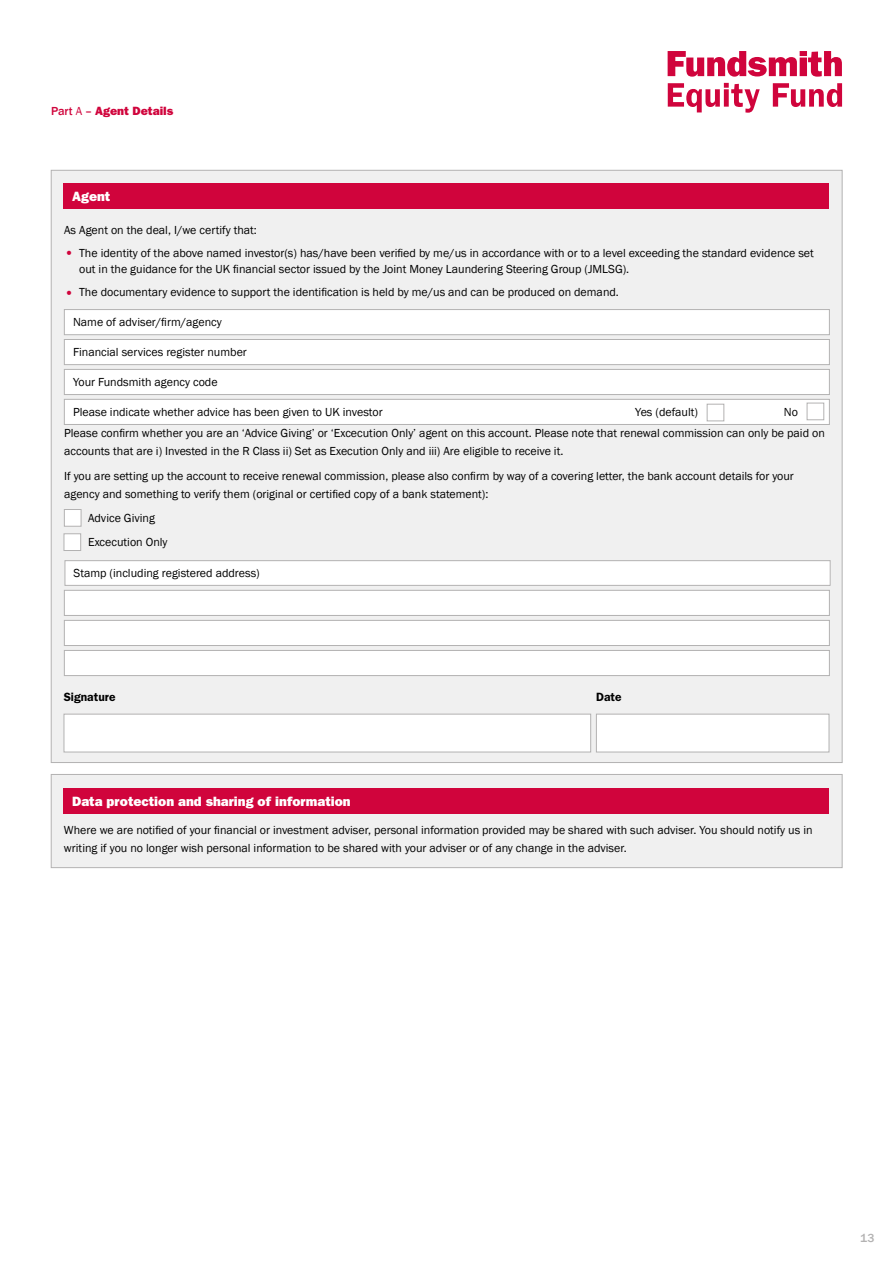
<style>
.page{position:relative;width:893px;height:1263px;background:#fff}
.page>*{position:absolute;margin:0;border:0;box-sizing:border-box;transform-origin:0 0}
.t1{font:800 13.5px "Franklin Gothic";color:#fff}
.t2{font:12px/18px "Franklin Gothic";color:#000}
.t3{font:800 12px "Franklin Gothic";color:#d0043c}
.t4{font:600 12px "Franklin Gothic";color:#000}
.t5{font:500 12px "Franklin Gothic";color:#b3b2b2}
.s1{font-weight:500}
.s2{font-weight:400}
.s3{font-size:15px;color:#d0043c}
</style>
<div class="page">
<svg style="left:668px;top:51px;width:174px;height:26px"></svg>
<svg style="left:668px;top:83px;width:92px;height:30px"></svg>
<svg style="left:773px;top:83px;width:69px;height:24px"></svg>
<div style="left:51px;top:170px;width:791px;height:593px;background:#f0f0f0;border:1px solid #b3b2b2"></div>
<div style="left:51px;top:774px;width:791px;height:94px;background:#f0f0f0;border:1px solid #b3b2b2"></div>
<div style="left:64px;top:339px;width:765px;height:26px;background:#fff"></div>
<div style="left:64px;top:339px;width:766px;height:26px;border:1px solid #b3b2b2"></div>
<div style="left:64px;top:369px;width:765px;height:25px;background:#fff"></div>
<div style="left:64px;top:369px;width:766px;height:26px;border:1px solid #b3b2b2"></div>
<div style="left:64px;top:399px;width:765px;height:25px;background:#fff"></div>
<div style="left:64px;top:399px;width:766px;height:26px;border:1px solid #b3b2b2"></div>
<div style="left:64px;top:183px;width:765px;height:25px;background:#d0043c"></div>
<div style="left:64px;top:310px;width:765px;height:25px;background:#fff"></div>
<div style="left:64px;top:309px;width:766px;height:26px;border:1px solid #b3b2b2"></div>
<div style="left:707px;top:404px;width:17px;height:17px;background:#fff;border:1px solid #b3b2b2"></div>
<div style="left:807px;top:403px;width:17px;height:17px;background:#fff;border:1px solid #b3b2b2"></div>
<div style="left:64px;top:714px;width:527px;height:38px;background:#fff;border:1px solid #b3b2b2"></div>
<div style="left:596px;top:714px;width:233px;height:38px;background:#fff;border:1px solid #b3b2b2"></div>
<div style="left:64px;top:788px;width:765px;height:26px;background:#d0043c"></div>
<div style="left:64px;top:509px;width:17px;height:17px;background:#fff;border:1px solid #b3b2b2"></div>
<div style="left:64px;top:534px;width:17px;height:17px;background:#fff;border:1px solid #b3b2b2"></div>
<div style="left:65px;top:561px;width:765px;height:24px;background:#fff"></div>
<div style="left:65px;top:560px;width:765px;height:25px;border:1px solid #b3b2b2"></div>
<div style="left:64px;top:590px;width:766px;height:26px;background:#fff;border:1px solid #b3b2b2"></div>
<div style="left:64px;top:620px;width:766px;height:26px;background:#fff;border:1px solid #b3b2b2"></div>
<div style="left:64px;top:650px;width:766px;height:26px;background:#fff;border:1px solid #b3b2b2"></div>
<p class="t3" style="left:51px;top:104px;width:124px"><span class="s1">Part</span> <span class="s2">A</span> <span class="s1">–</span> Agent Details</p>
<p class="t1" style="left:72px;top:188px;width:40px">Agent</p>
<p class="t2" style="left:64px;top:221px;width:194px">As Agent on the deal, I/we certify that:</p>
<p class="t2" style="left:79px;top:245px;width:736px;line-height:16.5px;text-indent:-15px"><span class="s3">•</span> The identity of the above named investor(s) has/have been verified by me/us in accordance with or to a level exceeding the standard evidence set out in the guidance for the UK financial sector issued by the Joint Money Laundering Steering Group (JMLSG).</p>
<p class="t2" style="left:64px;top:283px;width:556px"><span class="s3">•</span> The documentary evidence to support the identification is held by me/us and can be produced on demand.</p>
<p class="t2" style="left:73px;top:314px;width:150px">Name of adviser/firm/agency</p>
<p class="t2" style="left:73px;top:343px;width:175px">Financial services register number</p>
<p class="t2" style="left:73px;top:373px;width:146px">Your Fundsmith agency code</p>
<p class="t2" style="left:73px;top:403px;width:311px">Please indicate whether advice has been given to UK investor</p>
<p class="t2" style="left:635px;top:403px;width:64px">Yes (default)</p>
<p class="t2" style="left:784px;top:403px;width:16px">No</p>
<p class="t2" style="left:64px;top:424px;width:762px">Please confirm whether you are an ‘Advice Giving’ or ‘Excecution Only’ agent on this account. Please note that renewal commission can only be paid on accounts that are i) Invested in the R Class ii) Set as Execution Only and iii) Are eligible to receive it.</p>
<p class="t2" style="left:64px;top:467px;width:731px">If you are setting up the account to receive renewal commission, please also confirm by way of a covering letter, the bank account details for your agency and something to verify them (original or certified copy of a bank statement):</p>
<p class="t2" style="left:88px;top:506px;width:81px;line-height:24.5px">Advice Giving<br>Excecution Only</p>
<p class="t2" style="left:74px;top:564px;width:188px">Stamp (including registered address)</p>
<p class="t4" style="left:64px;top:690px;width:53px">Signature</p>
<p class="t4" style="left:596px;top:690px;width:27px">Date</p>
<p class="t1" style="left:72px;top:793px;width:280px">Data protection and sharing of information</p>
<p class="t2" style="left:64px;top:821px;width:750px">Where we are notified of your financial or investment adviser, personal information provided may be shared with such adviser. You should notify us in writing if you no longer wish personal information to be shared with your adviser or of any change in the adviser.</p>
<p class="t5" style="left:860px;top:1230px;width:16px">13</p>
</div>
